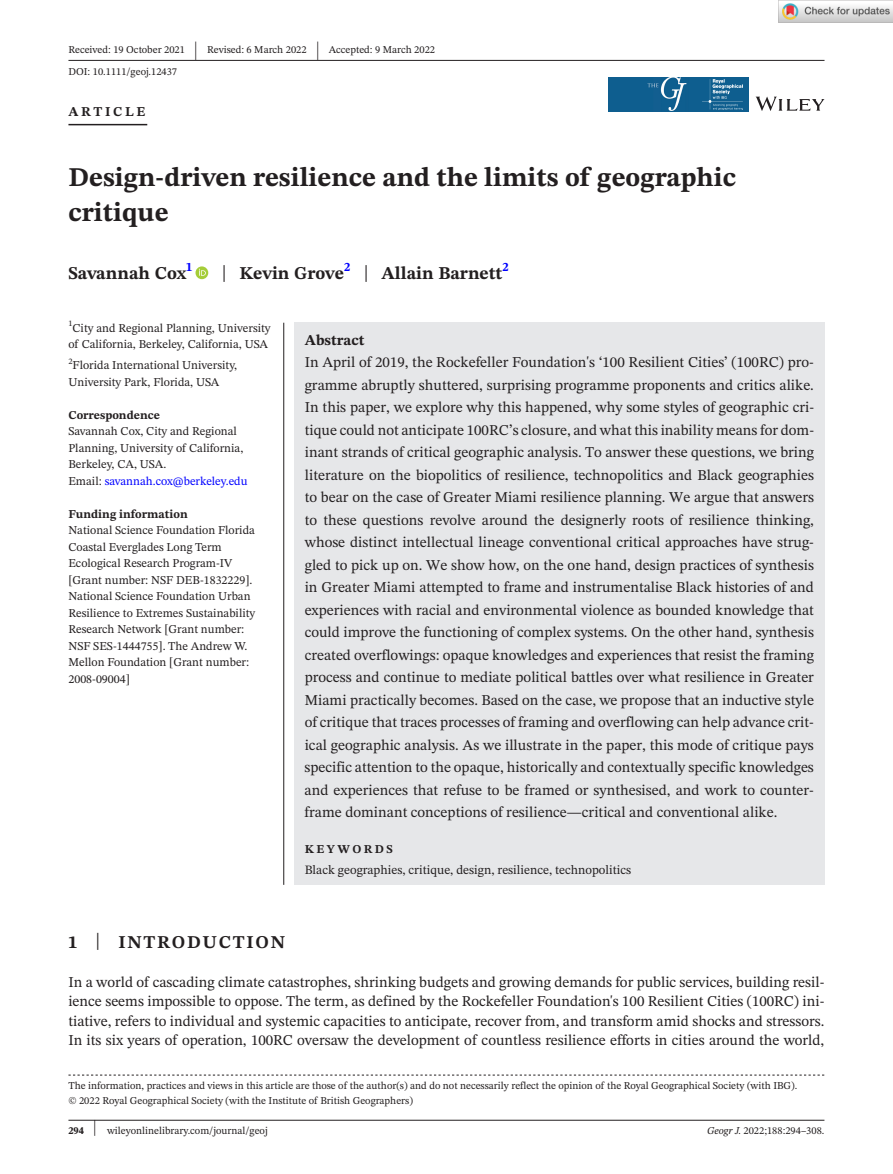
<style>
.page{position:relative;width:893px;height:1174px;background:#fff}
.page>*{position:absolute;margin:0;border:0;box-sizing:border-box;transform-origin:0 0}
.t1{font:700 27px/34.5px "STIX Two Text";color:#231f20}
.t2{font:25.65px "STIX Two Text";color:#231f20;scale:.49 1}
.t3{font:700 18px "STIX Two Text";color:#231f20}
.t4{font:700 18px "STIX Two Text";letter-spacing:.1em;color:#231f20}
.t5{font:15px/22.5px "STIX Two Text";color:#231f20;text-align:justify}
.t6{font:700 15px "STIX Two Text";color:#231f20}
.t7{font:700 13.5px "STIX Two Text";letter-spacing:.2em;color:#231f20}
.t8{font:12.75px "STIX Two Text";color:#231f20}
.t9{font:12px/16.5px "STIX Two Text";color:#231f20}
.t10{font:700 12px "STIX Two Text";color:#231f20}
.t11{font:700 12px "STIX Two Text";letter-spacing:.2em;color:#231f20}
.t12{font:10.5px/15px "STIX Two Text";color:#231f20}
.s1{font-weight:400;font-size:23.4px}
.s2{color:#00f}
.s3{font-weight:400;font-size:23.7px}
.s4{font-weight:700}
.s5{font-size:22.2px}
.s6{font-style:italic}
</style>
<div class="page">
<hr style="left:68px;top:1119px;width:756px;height:1px;background:#231f20">
<svg style="left:756px;top:97px;width:68px;height:14px"></svg>
<img style="left:608px;top:77px;width:140px;height:34px">
<img style="left:702px;top:80px;width:40px;height:29px">
<hr style="left:68px;top:60px;width:756px;height:1px;background:#231f20">
<hr style="left:68px;top:124px;width:79px;height:1px;background:#231f20">
<div style="left:196px;top:266px;width:12px;height:13px;background:#a5cd39;border-radius:50%"></div>
<svg style="left:199px;top:269px;width:7px;height:7px"></svg>
<svg style="left:68px;top:1074px;width:756px;height:1px"></svg>
<div style="left:294px;top:323px;width:530px;height:562px;background:#e6e7e9"></div>
<hr style="left:283px;top:323px;width:1px;height:562px;background:#231f20">
<img style="left:779px;top:0;width:114px;height:23px">
<p class="t12" style="left:68px;top:42px;width:118px">Received: 19 October 2021</p>
<h2 class="t2" style="left:194px;top:32px;width:8px">|</h2>
<p class="t12" style="left:207px;top:42px;width:101px">Revised: 6 March 2022</p>
<h2 class="t2" style="left:316px;top:32px;width:8px">|</h2>
<p class="t12" style="left:329px;top:42px;width:108px">Accepted: 9 March 2022</p>
<p class="t12" style="left:68px;top:64px;width:110px">DOI: 10.1111/geoj.12437</p>
<p class="t7" style="left:68px;top:101px;width:79px">ARTICLE</p>
<h1 class="t1" style="left:68px;top:161px;width:669px">Design--driven resilience and the limits of geographic critique</h1>
<p class="t3" style="left:68px;top:260px;width:126px">Savannah Cox<sup>1</sup></p>
<p class="t3" style="left:222px;top:260px;width:288px"><span class="s1">|</span> Kevin Grove<sup>2</sup> <span class="s1">|</span> Allain Barnett<sup>2</sup></p>
<p class="t9" style="left:68px;top:319px;width:204px"><sup>1</sup>City and Regional Planning, University of California, Berkeley, California, USA</p>
<p class="t9" style="left:68px;top:357px;width:170px"><sup>2</sup>Florida International University,<br>University Park, Florida, USA</p>
<p class="t10" style="left:68px;top:406px;width:93px">Correspondence</p>
<p class="t9" style="left:68px;top:423px;width:181px">Savannah Cox, City and Regional<br>Planning, University of California,<br>Berkeley, CA, USA.<br>Email: <span class="s2">savannah.cox@berkeley.edu</span></p>
<p class="t10" style="left:68px;top:505px;width:121px">Funding information</p>
<p class="t9" style="left:68px;top:522px;width:188px">National Science Foundation Florida<br>Coastal Everglades Long Term<br>Ecological Research Program-IV [Grant number: NSF DEB-1832229].<br>National Science Foundation Urban<br>Resilience to Extremes Sustainability<br>Research Network [Grant number:<br>NSF SES-1444755]. The Andrew W.<br>Mellon Foundation [Grant number:<br>2008-09004]</p>
<p class="t6" style="left:305px;top:329px;width:61px">Abstract</p>
<p class="t5" style="left:305px;top:351px;width:511px">In April of 2019, the Rockefeller Foundation's ‘100 Resilient Cities’ (100RC) pro&shy;gramme abruptly shuttered, surprising programme proponents and critics alike.<br>In this paper, we explore why this happened, why some styles of geographic cri&shy;tique could not anticipate 100RC’s closure, and what this inability means for dom&shy;inant strands of critical geographic analysis. To answer these questions, we bring literature on the biopolitics of resilience, technopolitics and Black geographies to bear on the case of Greater Miami resilience planning. We argue that answers to these questions revolve around the designerly roots of resilience thinking, whose distinct intellectual lineage conventional critical approaches have strug&shy;gled to pick up on. We show how, on the one hand, design practices of synthesis in Greater Miami attempted to frame and instrumentalise Black histories of and experiences with racial and environmental violence as bounded knowledge that could improve the functioning of complex systems. On the other hand, synthesis created overflowings: opaque knowledges and experiences that resist the framing process and continue to mediate political battles over what resilience in Greater Miami practically becomes. Based on the case, we propose that an inductive style of critique that traces processes of framing and overflowing can help advance crit&shy;ical geographic analysis. As we illustrate in the paper, this mode of critique pays specific attention to the opaque, historically and contextually specific knowledges and experiences that refuse to be framed or synthesised, and work to counter&shy;frame dominant conceptions of resilience—critical and conventional alike.</p>
<p class="t11" style="left:305px;top:840px;width:90px">KEYWORDS</p>
<p class="t8" style="left:305px;top:861px;width:328px">Black geographies, critique, design, resilience, technopolitics</p>
<p class="t4" style="left:68px;top:929px;width:218px">1 <span class="s3">|</span> INTRODUCTION</p>
<p class="t5" style="left:68px;top:972px;width:758px;line-height:19.5px">In a world of cascading climate catastrophes, shrinking budgets and growing demands for public services, building resil&shy;ience seems impossible to oppose. The term, as defined by the Rockefeller Foundation's 100 Resilient Cities (100RC) ini&shy;tiative, refers to individual and systemic capacities to anticipate, recover from, and transform amid shocks and stressors.<br>In its six years of operation, 100RC oversaw the development of countless resilience efforts in cities around the world,</p>
<p class="t12" style="left:68px;top:1078px;width:730px">The information, practices and views in this article are those of the author(s) and do not necessarily reflect the opinion of the Royal Geographical Society (with IBG). © 2022 Royal Geographical Society (with the Institute of British Geographers)</p>
<p class="t12" style="left:68px;top:1123px;width:201px"><span class="s4">294</span> <span class="s5">|</span> wileyonlinelibrary.com/journal/geoj</p>
<p class="t12" style="left:707px;top:1123px;width:119px"><span class="s6">Geogr J.</span> 2022;188:294–308.</p>
</div>
